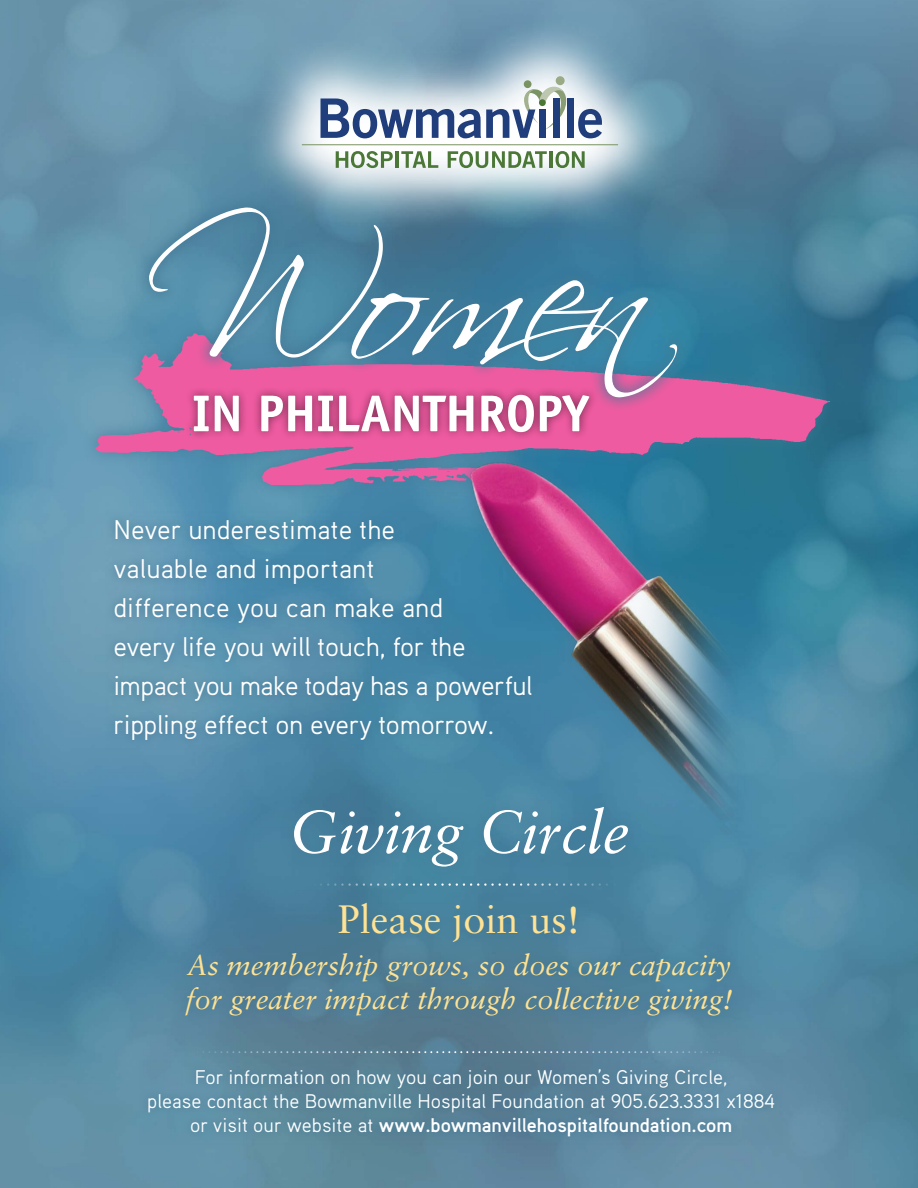
<style>
.page{position:relative;width:918px;height:1188px;background:#fff}
.page>*{position:absolute;margin:0;border:0;box-sizing:border-box;transform-origin:0 0}
.t1{font:184.5px "Scriptina Pro";color:#fff}
.t2{font:italic 60.15px "Sabon";letter-spacing:-.01em;color:#fff}
.t3{font:700 51.9px "Officina Sans";letter-spacing:-.01em;color:#fff}
.t4{font:39.6px "Sabon";color:#ffe293}
.t5{font:italic 28.8px/34.5px "Sabon";color:#ffe293}
.t6{font:27px/39px "Aaux Pro";letter-spacing:-.01em;color:#fff}
.t7{font:19.8px/23.7px "Aaux Pro";color:#fff;text-align:center}
.s1{font-weight:700}
</style>
<div class="page">
<img style="left:0;top:0;width:918px;height:1188px">
<div style="left:82px;top:319px;width:760px;height:181px;background:#427895;opacity:.75"></div>
<img style="left:95px;top:333px;width:298px;height:151px">
<div style="left:184px;top:386px;width:415px;height:55px;background:#000;opacity:.5"></div>
<div style="left:134px;top:192px;width:558px;height:220px;background:#427895;opacity:.7"></div>
<img style="left:393px;top:332px;width:525px;height:712px">
<div style="left:171px;top:793px;width:575px;height:237px;background:#427895;opacity:.6"></div>
<svg style="left:321px;top:883px;width:295px;height:3px"></svg>
<svg style="left:242px;top:16px;width:436px;height:214px;background:#86a9bc"></svg>
<div style="left:556px;top:76px;width:9px;height:9px;background:#9aaa85;border-radius:50%"></div>
<svg style="left:321px;top:82px;width:248px;height:56px"></svg>
<div style="left:539px;top:110px;width:7px;height:28px;background:#203d7c"></div>
<div style="left:553px;top:98px;width:7px;height:40px;background:#203d7c"></div>
<div style="left:567px;top:98px;width:7px;height:40px;background:#203d7c"></div>
<svg style="left:578px;top:109px;width:24px;height:29px"></svg>
<svg style="left:336px;top:151px;width:57px;height:17px"></svg>
<hr style="left:396px;top:151px;width:3px;height:17px;background:#4b7737">
<svg style="left:401px;top:151px;width:37px;height:17px"></svg>
<svg style="left:448px;top:151px;width:99px;height:17px"></svg>
<hr style="left:549px;top:151px;width:4px;height:17px;background:#4b7737">
<svg style="left:556px;top:151px;width:29px;height:17px"></svg>
<div style="left:539px;top:99px;width:7px;height:7px;background:#4b7737;border-radius:50%"></div>
<hr style="left:302px;top:144px;width:316px;height:1px;background:#7a9362">
<svg style="left:139px;top:1061px;width:644px;height:84px;background:#5a869c"></svg>
<svg style="left:191px;top:1051px;width:540px;height:2px"></svg>
<svg style="left:105px;top:511px;width:435px;height:239px;background:#5088a8"></svg>
<h1 class="t1" style="left:204px;top:184px;width:436px">Women</h1>
<h3 class="t3" style="left:192px;top:381px;width:399px">IN PHILANTHROPY</h3>
<h3 class="t6" style="left:113px;top:510px;width:421px">Never underestimate the<br>valuable and important<br>difference you can make and<br>every life you will touch, for the impact you make today has a powerful rippling effect on every tomorrow.</h3>
<h2 class="t2" style="left:289px;top:797px;width:342px">Giving Circle</h2>
<h3 class="t4" style="left:338px;top:895px;width:244px">Please join us!</h3>
<h3 class="t5" style="left:185px;top:948px;width:549px">As membership grows, so does our capacity for greater impact through collective giving!</h3>
<p class="t7" style="left:147px;top:1065px;width:629px">For information on how you can join our Women’s Giving Circle,<br>please contact the Bowmanville Hospital Foundation at 905.623.3331 x1884 or visit our website at <span class="s1">www.bowmanvillehospitalfoundation.com</span></p>
</div>
